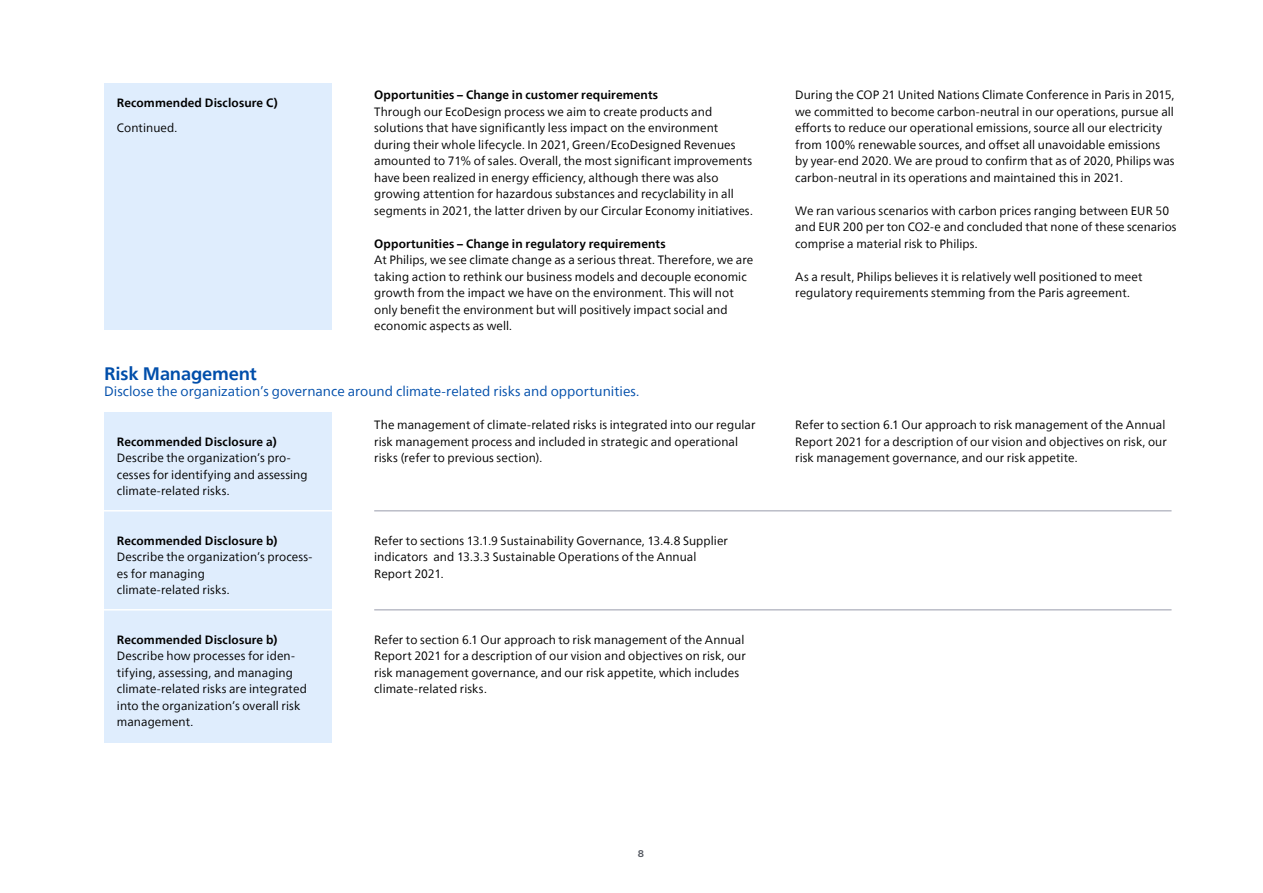
<style>
.page{position:relative;width:1263px;height:893px;background:#fff}
.page>*{position:absolute;margin:0;border:0;box-sizing:border-box;transform-origin:0 0}
.t1{font:700 18px "Neue Frutiger World";letter-spacing:-.01em;color:#004eaa}
.t2{font:13.5px "Neue Frutiger World";color:#004eaa}
.t3{font:12px/16.5px "Neue Frutiger World";letter-spacing:.005em;color:#000}
.t4{font:700 12px "Neue Frutiger World";letter-spacing:.01em;color:#000}
.t5{font:700 9.75px "Centrale Sans";color:#545860}
</style>
<div class="page">
<div style="left:104px;top:83px;width:228px;height:247px;background:#dfedfd"></div>
<hr style="left:374px;top:510px;width:797px;height:2px;background:#bbbdc7">
<hr style="left:374px;top:609px;width:797px;height:2px;background:#bbbdc7">
<div style="left:104px;top:412px;width:228px;height:330px;background:#dfedfd"></div>
<hr style="left:96px;top:510px;width:262px;height:2px;background:#fff">
<hr style="left:96px;top:609px;width:262px;height:2px;background:#fff">
<p class="t4" style="left:117px;top:92px;width:162px">Recommended Disclosure C)</p>
<p class="t3" style="left:117px;top:120px;width:62px">Continued.</p>
<p class="t4" style="left:374px;top:84px;width:285px">Opportunities – Change in customer requirements</p>
<p class="t3" style="left:374px;top:103px;width:380px">Through our EcoDesign process we aim to create products and solutions that have significantly less impact on the environment during their whole lifecycle. In 2021, Green/EcoDesigned Revenues amounted to 71% of sales. Overall, the most significant improvements have been realized in energy efficiency, although there was also growing attention for hazardous substances and recyclability in all segments in 2021, the latter driven by our Circular Economy initiatives.</p>
<p class="t4" style="left:374px;top:233px;width:293px">Opportunities – Change in regulatory requirements</p>
<p class="t3" style="left:374px;top:252px;width:381px">At Philips, we see climate change as a serious threat. Therefore, we are taking action to rethink our business models and decouple economic growth from the impact we have on the environment. This will not only benefit the environment but will positively impact social and economic aspects as well.</p>
<p class="t3" style="left:795px;top:87px;width:381px">During the COP 21 United Nations Climate Conference in Paris in 2015, we committed to become carbon-neutral in our operations, pursue all efforts to reduce our operational emissions, source all our electricity from 100% renewable sources, and offset all unavoidable emissions by year-end 2020. We are proud to confirm that as of 2020, Philips was carbon-neutral in its operations and maintained this in 2021.</p>
<p class="t3" style="left:795px;top:202px;width:383px">We ran various scenarios with carbon prices ranging between EUR 50 and EUR 200 per ton CO2-e and concluded that none of these scenarios comprise a material risk to Philips.</p>
<p class="t3" style="left:795px;top:268px;width:349px">As a result, Philips believes it is relatively well positioned to meet regulatory requirements stemming from the Paris agreement.</p>
<h1 class="t1" style="left:104px;top:357px;width:154px">Risk Management</h1>
<p class="t2" style="left:104px;top:381px;width:537px">Disclose the organization’s governance around climate-related risks and opportunities.</p>
<p class="t4" style="left:117px;top:431px;width:161px">Recommended Disclosure a)</p>
<p class="t3" style="left:117px;top:450px;width:192px">Describe the organization’s pro&shy;cesses for identifying and assessing climate-related risks.</p>
<p class="t3" style="left:374px;top:417px;width:383px">The management of climate-related risks is integrated into our regular risk management process and included in strategic and operational risks (refer to previous section).</p>
<p class="t3" style="left:795px;top:417px;width:373px;text-align:justify">Refer to section 6.1 Our approach to risk management of the Annual Report 2021 for a description of our vision and objectives on risk, our risk management governance, and our risk appetite.</p>
<p class="t4" style="left:117px;top:530px;width:162px">Recommended Disclosure b)</p>
<p class="t3" style="left:117px;top:549px;width:197px">Describe the organization’s process&shy;es for managing<br>climate-related risks.</p>
<p class="t4" style="left:117px;top:629px;width:162px">Recommended Disclosure b)</p>
<p class="t3" style="left:117px;top:648px;width:191px">Describe how processes for iden&shy;tifying, assessing, and managing climate-related risks are integrated into the organization’s overall risk management.</p>
<p class="t3" style="left:374px;top:532px;width:355px">Refer to sections 13.1.9 Sustainability Governance, 13.4.8 Supplier indicators and 13.3.3 Sustainable Operations of the Annual<br>Report 2021.</p>
<p class="t3" style="left:374px;top:631px;width:373px">Refer to section 6.1 Our approach to risk management of the Annual Report 2021 for a description of our vision and objectives on risk, our risk management governance, and our risk appetite, which includes climate-related risks.</p>
<p class="t5" style="left:638px;top:848px;width:8px">8</p>
</div>
